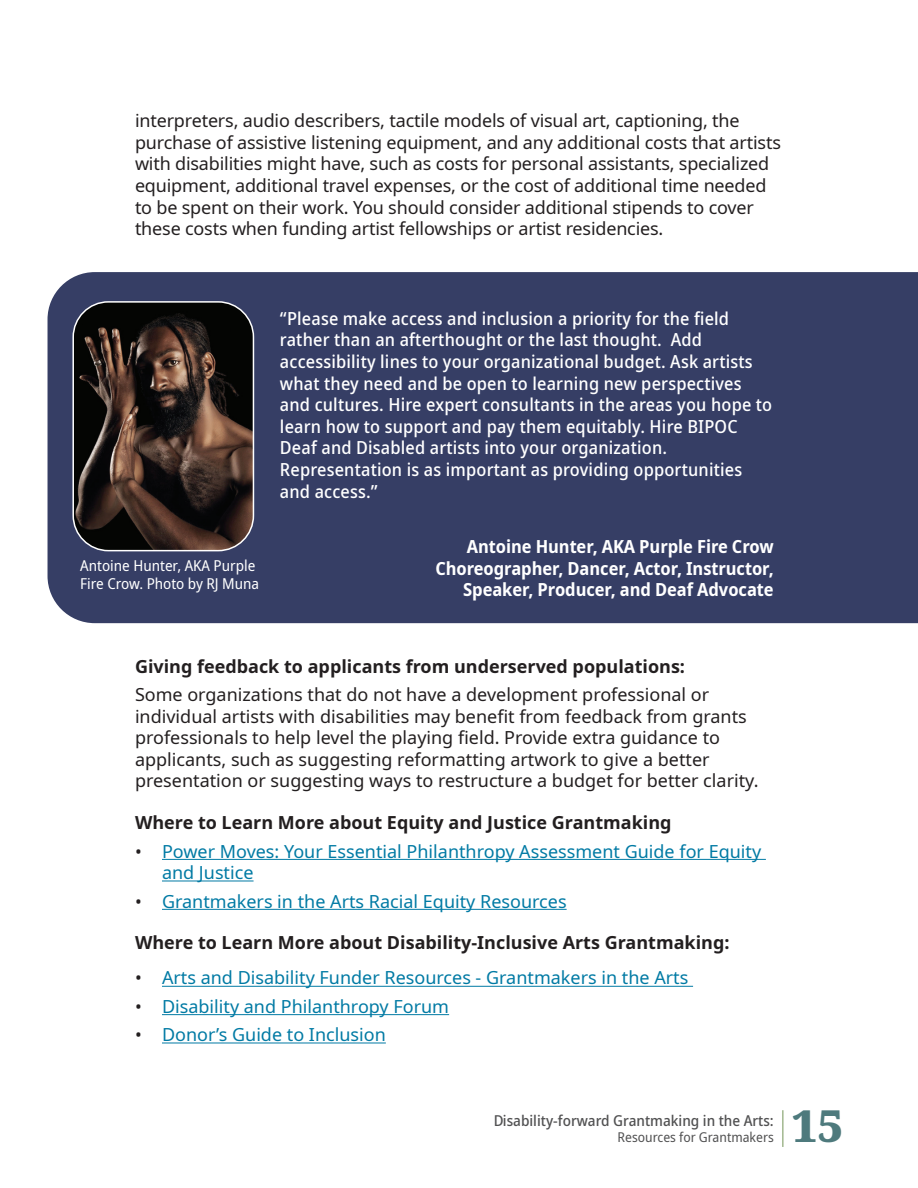
<style>
.page{position:relative;width:918px;height:1188px;background:#fff}
.page>*{position:absolute;margin:0;border:0;box-sizing:border-box;transform-origin:0 0}
.t1{font:900 45px "Noto Serif";color:#4e7a7d}
.Normal1{font:18px/21.6px "Noto Sans";letter-spacing:-.01em;color:#231f20}
.t2{font:500 semi-condensed 18px/21.6px "Noto Sans";letter-spacing:.01em;color:#fff}
.Normal1-2{font:18px/21.6px "Noto Sans";color:#007aa4}
.Subheader{font:700 18px "Noto Sans";color:#231f20}
.Quote_attribution{font:700 semi-condensed 18px/21.6px "Noto Sans";letter-spacing:-.005em;color:#fff;text-align:right}
.t3{font:semi-condensed 15px/18px "Noto Sans";color:#fff}
.t4{font:500 semi-condensed 15px "Noto Sans";color:#3e3e3f}
.t5{font:semi-condensed 13.5px "Noto Sans";color:#3e3e3f}
.s1{color:#231f20}
</style>
<div class="page">
<hr style="left:782px;top:1110px;width:2px;height:37px;background:#a2b890">
<hr style="left:162px;top:859px;width:604px;height:1px;background:#007aa4">
<hr style="left:162px;top:881px;width:92px;height:1px;background:#007aa4">
<hr style="left:162px;top:909px;width:405px;height:1px;background:#007aa4">
<hr style="left:162px;top:986px;width:531px;height:1px;background:#007aa4">
<hr style="left:162px;top:1014px;width:287px;height:1px;background:#007aa4">
<hr style="left:162px;top:1043px;width:224px;height:1px;background:#007aa4">
<div style="left:48px;top:272px;width:870px;height:351px;background:#363e65"></div>
<img style="left:73px;top:302px;width:180px;height:249px">
<div style="left:72px;top:301px;width:182px;height:250px;border:2px solid #fff;border-radius:35px"></div>
<p class="Normal1" style="left:135px;top:110px;width:648px">interpreters, audio describers, tactile models of visual art, captioning, the purchase of assistive listening equipment, and any additional costs that artists with disabilities might have, such as costs for personal assistants, specialized equipment, additional travel expenses, or the cost of additional time needed to be spent on their work. You should consider additional stipends to cover these costs when funding artist fellowships or artist residencies.</p>
<p class="t3" style="left:80px;top:557px;width:180px">Antoine Hunter, AKA Purple<br>Fire Crow. Photo by RJ Muna</p>
<p class="t2" style="left:280px;top:308px;width:494px">“Please make access and inclusion a priority for the field rather than an afterthought or the last thought. Add accessibility lines to your organizational budget. Ask artists what they need and be open to learning new perspectives and cultures. Hire expert consultants in the areas you hope to learn how to support and pay them equitably. Hire BIPOC Deaf and Disabled artists into your organization.<br>Representation is as important as providing opportunities and access.”</p>
<p class="Quote_attribution" style="left:435px;top:536px;width:340px">Antoine Hunter, AKA Purple Fire Crow<br>Choreographer, Dancer, Actor, Instructor,<br>Speaker, Producer, and Deaf Advocate</p>
<p class="Subheader" style="left:135px;top:653px;width:552px">Giving feedback to applicants from underserved populations:</p>
<p class="Normal1" style="left:135px;top:684px;width:625px">Some organizations that do not have a development professional or individual artists with disabilities may benefit from feedback from grants professionals to help level the playing field. Provide extra guidance to applicants, such as suggesting reformatting artwork to give a better presentation or suggesting ways to restructure a budget for better clarity.</p>
<p class="Subheader" style="left:135px;top:810px;width:538px">Where to Learn More about Equity and Justice Grantmaking</p>
<p class="Normal1" style="left:135px;top:841px;width:8px">•</p>
<p class="Normal1-2" style="left:162px;top:841px;width:601px">Power Moves: Your Essential Philanthropy Assessment Guide for Equity and Justice</p>
<p class="Normal1-2" style="left:135px;top:891px;width:433px"><span class="s1">•</span> Grantmakers in the Arts Racial Equity Resources</p>
<p class="Subheader" style="left:135px;top:930px;width:596px">Where to Learn More about Disability-Inclusive Arts Grantmaking:</p>
<p class="Normal1-2" style="left:135px;top:968px;width:555px"><span class="s1">•</span> Arts and Disability Funder Resources - Grantmakers in the Arts</p>
<p class="Normal1-2" style="left:135px;top:996px;width:316px"><span class="s1">•</span> Disability and Philanthropy Forum</p>
<p class="Normal1-2" style="left:135px;top:1024px;width:252px"><span class="s1">•</span> Donor’s Guide to Inclusion</p>
<p class="t4" style="left:493px;top:1110px;width:282px">Disability-forward Grantmaking in the Arts:</p>
<p class="t5" style="left:618px;top:1128px;width:158px">Resources for Grantmakers</p>
<h1 class="t1" style="left:792px;top:1093px;width:53px">15</h1>
</div>
